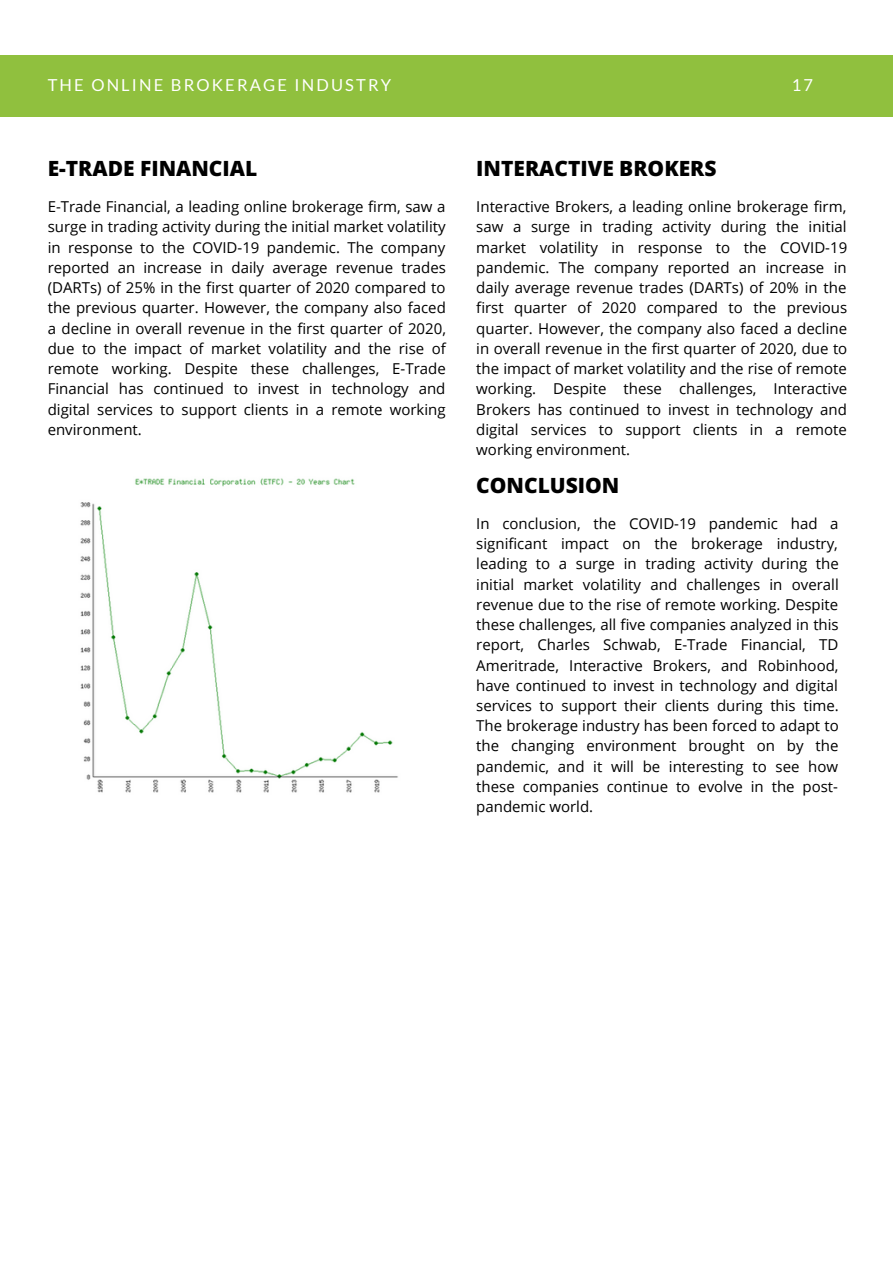
<style>
.page{position:relative;width:893px;height:1264px;background:#fff}
.page>*{position:absolute;margin:0;border:0;box-sizing:border-box;transform-origin:0 0}
.t1{font:800 21px "Open Sans";color:#000}
.t2{font:16.5px "Lato";letter-spacing:.13em;color:#fff}
.t3{font:15px/20.2px "Open Sans";color:#000;text-align:justify}
</style>
<div class="page">
<img style="left:80px;top:478px;width:318px;height:315px">
<div style="left:0;top:55px;width:892px;height:61px;background:#90c03e"></div>
<p class="t2" style="left:48px;top:75px;width:345px">THE ONLINE BROKERAGE INDUSTRY</p>
<p class="t2" style="left:791px;top:75px;width:23px">17</p>
<p class="t1" style="left:48px;top:154px;width:211px">E-TRADE FINANCIAL</p>
<p class="t3" style="left:48px;top:196px;width:400px">E-Trade Financial, a leading online brokerage firm, saw a surge in trading activity during the initial market volatility in response to the COVID-19 pandemic. The company reported an increase in daily average revenue trades (DARTs) of 25% in the first quarter of 2020 compared to the previous quarter. However, the company also faced a decline in overall revenue in the first quarter of 2020, due to the impact of market volatility and the rise of remote working. Despite these challenges, E-Trade Financial has continued to invest in technology and digital services to support clients in a remote working environment.</p>
<p class="t1" style="left:476px;top:154px;width:242px">INTERACTIVE BROKERS</p>
<p class="t3" style="left:476px;top:196px;width:372px">Interactive Brokers, a leading online brokerage firm, saw a surge in trading activity during the initial market volatility in response to the COVID-19 pandemic. The company reported an increase in daily average revenue trades (DARTs) of 20% in the first quarter of 2020 compared to the previous quarter. However, the company also faced a decline in overall revenue in the first quarter of 2020, due to the impact of market volatility and the rise of remote working. Despite these challenges, Interactive Brokers has continued to invest in technology and digital services to support clients in a remote working environment.</p>
<p class="t1" style="left:476px;top:470px;width:145px">CONCLUSION</p>
<p class="t3" style="left:476px;top:513px;width:364px">In conclusion, the COVID-19 pandemic had a significant impact on the brokerage industry, leading to a surge in trading activity during the initial market volatility and challenges in overall revenue due to the rise of remote working. Despite these challenges, all five companies analyzed in this report, Charles Schwab, E-Trade Financial, TD Ameritrade, Interactive Brokers, and Robinhood, have continued to invest in technology and digital services to support their clients during this time.<br>The brokerage industry has been forced to adapt to the changing environment brought on by the pandemic, and it will be interesting to see how these companies continue to evolve in the post&shy;pandemic world.</p>
</div>
